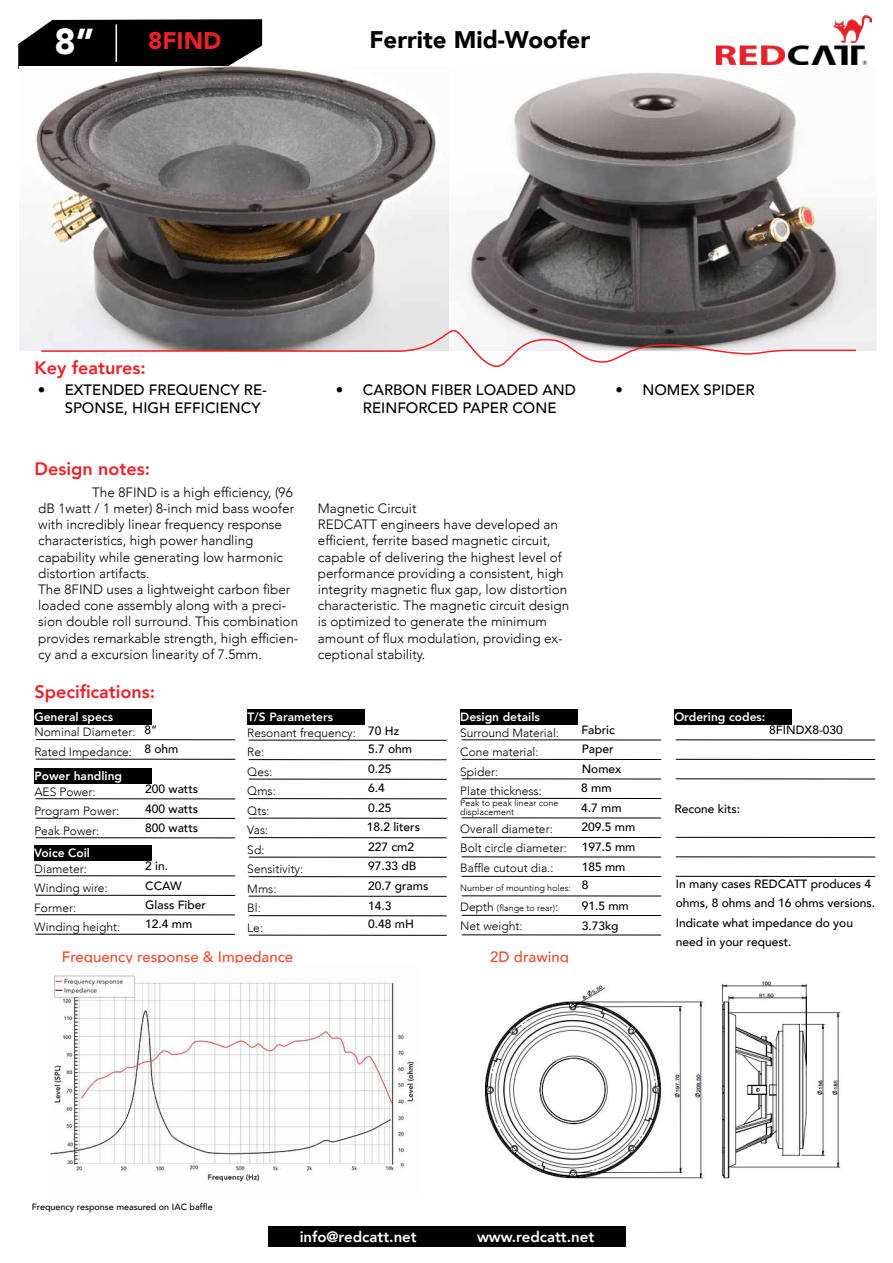
<style>
.page{position:relative;width:893px;height:1263px;background:#fff}
.page>*{position:absolute;margin:0;border:0;box-sizing:border-box;transform-origin:0 0}
.t1{font:900 36px "Avenir";color:#fff}
.t2{font:900 24px "Avenir";color:#000}
.t3{font:900 24px "Avenir";color:#ec2027}
.t4{font:800 18px "Avenir";color:#ec2027}
.t5{font:500 15px/18px "Avenir";color:#000}
.t6{font:500 15px "Avenir";color:#f04930}
.t7{font:800 15px "Avenir";color:#fff}
.t8{font:300 13.5px/16.2px "Avenir";color:#000}
.t9{font:500 12px/19.4px "Avenir";color:#000}
.t10{font:300 12px/19.5px "Avenir";color:#000}
.t11{font:800 12px "Avenir";color:#fff}
.t12{font:300 9px/9px "Avenir";color:#000}
.t13{font:500 9px "Avenir";color:#000}
.s1{font-size:12px}
</style>
<div class="page">
<svg style="left:18px;top:19px;width:244px;height:50px;background:#191919"></svg>
<img style="left:717px;top:16px;width:155px;height:48px">
<hr style="left:116px;top:24px;width:1px;height:38px;background:#fff">
<div style="left:268px;top:1226px;width:180px;height:21px;background:#000"></div>
<div style="left:446px;top:1226px;width:180px;height:21px;background:#000"></div>
<div style="left:34px;top:709px;width:118px;height:16px;background:#000"></div>
<div style="left:34px;top:768px;width:118px;height:15px;background:#000"></div>
<div style="left:247px;top:709px;width:118px;height:16px;background:#000"></div>
<div style="left:460px;top:709px;width:117px;height:16px;background:#000"></div>
<div style="left:674px;top:709px;width:117px;height:16px;background:#000"></div>
<hr style="left:36px;top:739px;width:199px;height:1px;background:#000">
<hr style="left:36px;top:759px;width:199px;height:1px;background:#000">
<hr style="left:36px;top:798px;width:199px;height:1px;background:#000">
<hr style="left:249px;top:740px;width:198px;height:1px;background:#000">
<hr style="left:462px;top:739px;width:199px;height:1px;background:#000">
<hr style="left:676px;top:739px;width:199px;height:1px;background:#000">
<hr style="left:249px;top:779px;width:198px;height:1px;background:#000">
<hr style="left:462px;top:778px;width:199px;height:1px;background:#000">
<hr style="left:676px;top:778px;width:199px;height:1px;background:#000">
<hr style="left:249px;top:818px;width:198px;height:1px;background:#000">
<hr style="left:462px;top:817px;width:199px;height:1px;background:#000">
<hr style="left:249px;top:857px;width:198px;height:1px;background:#000">
<hr style="left:462px;top:856px;width:199px;height:1px;background:#000">
<hr style="left:676px;top:856px;width:199px;height:1px;background:#000">
<hr style="left:249px;top:896px;width:198px;height:1px;background:#000">
<hr style="left:462px;top:895px;width:199px;height:1px;background:#000">
<hr style="left:36px;top:818px;width:199px;height:1px;background:#000">
<hr style="left:249px;top:759px;width:198px;height:1px;background:#000">
<hr style="left:462px;top:759px;width:199px;height:1px;background:#000">
<hr style="left:676px;top:759px;width:199px;height:1px;background:#000">
<hr style="left:249px;top:798px;width:198px;height:1px;background:#000">
<hr style="left:462px;top:798px;width:199px;height:1px;background:#000">
<hr style="left:249px;top:837px;width:198px;height:1px;background:#000">
<hr style="left:462px;top:837px;width:199px;height:1px;background:#000">
<hr style="left:676px;top:837px;width:199px;height:1px;background:#000">
<hr style="left:249px;top:876px;width:198px;height:1px;background:#000">
<hr style="left:462px;top:876px;width:199px;height:1px;background:#000">
<hr style="left:676px;top:876px;width:199px;height:1px;background:#000">
<hr style="left:249px;top:915px;width:198px;height:1px;background:#000">
<hr style="left:462px;top:915px;width:199px;height:1px;background:#000">
<hr style="left:36px;top:837px;width:199px;height:1px;background:#000">
<hr style="left:249px;top:935px;width:198px;height:1px;background:#000">
<hr style="left:462px;top:934px;width:199px;height:1px;background:#000">
<div style="left:34px;top:845px;width:118px;height:15px;background:#000"></div>
<hr style="left:36px;top:875px;width:199px;height:1px;background:#000">
<hr style="left:36px;top:895px;width:199px;height:1px;background:#000">
<hr style="left:36px;top:914px;width:199px;height:1px;background:#000">
<hr style="left:36px;top:934px;width:199px;height:1px;background:#000">
<img style="left:20px;top:67px;width:857px;height:283px">
<img style="left:484px;top:979px;width:358px;height:202px">
<img style="left:49px;top:975px;width:366px;height:207px">
<svg style="left:40px;top:329px;width:817px;height:38px"></svg>
<h1 class="t1" style="left:54px;top:10px;width:42px">8”</h1>
<h2 class="t3" style="left:148px;top:20px;width:75px">8FIND</h2>
<h2 class="t2" style="left:369px;top:19px;width:222px">Ferrite Mid-Woofer</h2>
<h3 class="t4" style="left:34px;top:354px;width:113px">Key features:</h3>
<p class="t5" style="left:65px;top:380px;width:204px;text-indent:-27px">• EXTENDED FREQUENCY RE-<br>SPONSE, HIGH EFFICIENCY</p>
<p class="t5" style="left:336px;top:380px;width:242px;text-align:center">• CARBON FIBER LOADED AND<br>REINFORCED PAPER CONE</p>
<p class="t5" style="left:616px;top:380px;width:140px">• NOMEX SPIDER</p>
<h3 class="t4" style="left:34px;top:455px;width:117px">Design notes:</h3>
<p class="t8" style="left:38px;top:484px;width:262px;text-indent:54px">The 8FIND is a high efficiency, (96 dB 1watt / 1 meter) 8-inch mid bass woofer with incredibly linear frequency response characteristics, high power handling capability while generating low harmonic distortion artifacts.<br>The 8FIND uses a lightweight carbon fiber loaded cone assembly along with a preci&shy;sion double roll surround. This combination provides remarkable strength, high efficien&shy;cy and a excursion linearity of 7.5mm.</p>
<h3 class="t4" style="left:34px;top:678px;width:122px">Specifications:</h3>
<p class="t8" style="left:318px;top:500px;width:253px">Magnetic Circuit<br>REDCATT engineers have developed an efficient, ferrite based magnetic circuit, capable of delivering the highest level of performance providing a consistent, high integrity magnetic flux gap, low distortion characteristic. The magnetic circuit design is optimized to generate the minimum amount of flux modulation, providing ex&shy;ceptional stability.</p>
<p class="t11" style="left:247px;top:708px;width:87px">T/S Parameters</p>
<p class="t11" style="left:460px;top:707px;width:81px">Design details</p>
<p class="t11" style="left:674px;top:707px;width:93px">Ordering codes:</p>
<p class="t11" style="left:34px;top:708px;width:80px">General specs</p>
<p class="t9" style="left:581px;top:719px;width:56px">Fabric<br>Paper<br>Nomex<br>8 mm<br>4.7 mm<br>209.5 mm<br>197.5 mm<br>185 mm</p>
<p class="t9" style="left:582px;top:874px;width:49px;line-height:21px">8<br>91.5 mm</p>
<p class="t9" style="left:582px;top:915px;width:38px">3.73kg</p>
<p class="t9" style="left:144px;top:719px;width:14px">8”</p>
<p class="t9" style="left:769px;top:720px;width:75px">8FINDX8-030</p>
<p class="t9" style="left:144px;top:738px;width:36px">8 ohm</p>
<p class="t9" style="left:145px;top:779px;width:54px;text-align:justify">200 watts 400 watts 800 watts</p>
<p class="t9" style="left:145px;top:855px;width:38px;line-height:19.8px">2 in.<br>CCAW</p>
<p class="t9" style="left:145px;top:894px;width:62px">Glass Fiber<br>12.4 mm</p>
<p class="t9" style="left:367px;top:720px;width:55px">70 Hz<br>5.7 ohm<br>0.25<br>6.4<br>0.25<br>18.2 liters<br>227 cm2<br>97.33 dB</p>
<p class="t9" style="left:368px;top:875px;width:62px;line-height:20.4px">20.7 grams<br>14.3</p>
<p class="t9" style="left:368px;top:913px;width:47px">0.48 mH</p>
<p class="t10" style="left:34px;top:722px;width:103px">Nominal Diameter:<br>Rated Impedance:</p>
<p class="t10" style="left:34px;top:782px;width:86px">AES Power:<br>Program Power:<br>Peak Power:</p>
<p class="t10" style="left:247px;top:723px;width:110px">Resonant frequency:<br>Re:<br>Qes:<br>Qms:<br>Qts:<br>Vas:<br>Sd:<br>Sensitivity:<br>Mms:<br>Bl:<br>Le:</p>
<p class="t10" style="left:460px;top:723px;width:100px">Surround Material:<br>Cone material:<br>Spider:<br>Plate thickness:</p>
<p class="t11" style="left:34px;top:766px;width:89px">Power handling</p>
<p class="t12" style="left:460px;top:798px;width:100px">Peak to peak linear cone displacement</p>
<p class="t10" style="left:460px;top:819px;width:108px">Overall diameter:<br>Bolt circle diameter:<br>Baffle cutout dia.:</p>
<p class="t12" style="left:460px;top:878px;width:112px;line-height:19.5px">Number of mounting holes:<br><span class="s1">Depth</span> (flange to rear)<span class="s1">:</span></p>
<p class="t10" style="left:460px;top:916px;width:64px">Net weight:</p>
<p class="t9" style="left:674px;top:799px;width:67px">Recone kits:</p>
<p class="t11" style="left:34px;top:843px;width:57px">Voice Coil</p>
<p class="t10" style="left:34px;top:859px;width:87px">Diameter:<br>Winding wire:<br>Former:<br>Winding height:</p>
<p class="t6" style="left:62px;top:943px;width:233px">Frequency response &amp; Impedance</p>
<p class="t9" style="left:676px;top:873px;width:201px">In many cases REDCATT produces 4 ohms, 8 ohms and 16 ohms versions.<br>Indicate what impedance do you need in your request.</p>
<p class="t6" style="left:490px;top:943px;width:80px">2D drawing</p>
<p class="t13" style="left:32px;top:1199px;width:182px">Frequency response measured on IAC baffle</p>
<p class="t7" style="left:300px;top:1225px;width:119px">info@redcatt.net</p>
<p class="t7" style="left:477px;top:1225px;width:119px">www.redcatt.net</p>
</div>
